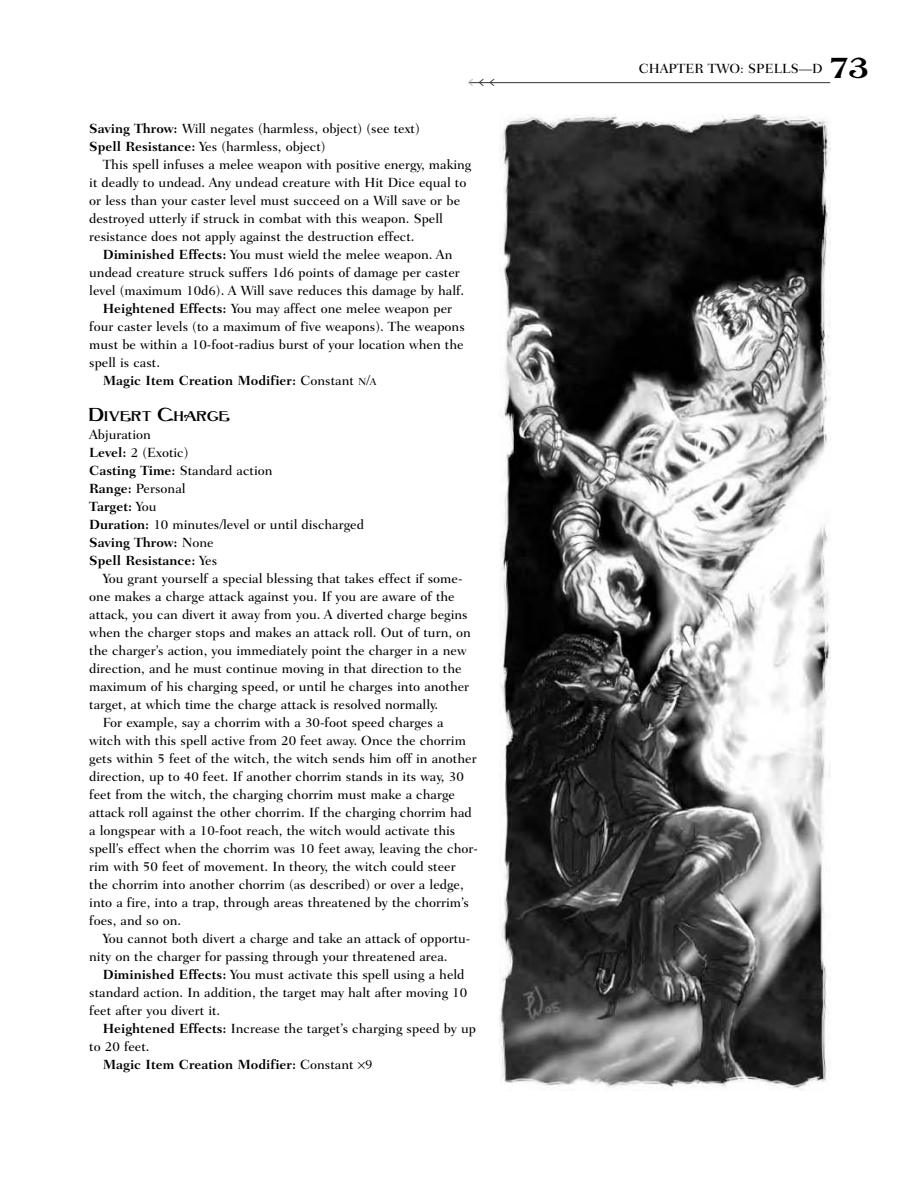
<style>
.page{position:relative;width:918px;height:1188px;background:#fff}
.page>*{position:absolute;margin:0;border:0;box-sizing:border-box;transform-origin:0 0}
.t1{font:30px "Orbit Antique";color:#000}
.t2{font:14.7px "Orbit Antique";color:#000}
.t3{font:500 13.5px/18px "Fairfield LH";color:#000}
.t4{font:700 13.5px "Fairfield LH";color:#000}
.t5{font:13.5px "Fairfield LH Medium SC";color:#000}
.s1{font-weight:700}
.s2{font-weight:500}
.s3{font-weight:500;font-size:10.2px}
.s4{font-size:19.5px}
.s5{font-family:"Fairfield LH";font-weight:500}
</style>
<div class="page">
<hr style="left:469px;top:82px;width:361px;height:1px;background:#333">
<img style="left:500px;top:115px;width:330px;height:974px">
<svg style="left:468px;top:82px;width:27px;height:2px"></svg>
<p class="t3" style="left:89px;top:120px;width:332px"><span class="s1">Saving Throw:</span> Will negates (harmless, object) (see text)<br><span class="s1">Spell Resistance:</span> Yes (harmless, object)</p>
<p class="t3" style="left:89px;top:156px;width:384px;text-indent:14px">This spell infuses a melee weapon with positive energy, making it deadly to undead. Any undead creature with Hit Dice equal to or less than your caster level must succeed on a Will save or be destroyed utterly if struck in combat with this weapon. Spell resistance does not apply against the destruction effect.</p>
<p class="t3" style="left:103px;top:246px;width:351px"><span class="s1">Diminished Effects:</span> You must wield the melee weapon. An</p>
<p class="t3" style="left:89px;top:264px;width:372px">undead creature struck suffers 1d6 points of damage per caster</p>
<p class="t3" style="left:89px;top:282px;width:377px">level (maximum 10d6). A Will save reduces this damage by half.</p>
<p class="t3" style="left:103px;top:300px;width:351px"><span class="s1">Heightened Effects:</span> You may affect one melee weapon per</p>
<p class="t3" style="left:89px;top:318px;width:377px">four caster levels (to a maximum of five weapons). The weapons</p>
<p class="t3" style="left:89px;top:336px;width:376px">must be within a 10-foot-radius burst of your location when the</p>
<p class="t3" style="left:89px;top:354px;width:72px">spell is cast.</p>
<p class="t4" style="left:103px;top:375px;width:275px">Magic Item Creation Modifier: <span class="s2">Constant</span> <span class="s3">N</span><span class="s2">/</span><span class="s3">A</span></p>
<p class="t2" style="left:89px;top:410px;width:143px"><span class="s4">D</span>IVERT <span class="s4">C</span>HARGE</p>
<p class="t3" style="left:89px;top:426px;width:276px">Abjuration<br><span class="s1">Level:</span> 2 (Exotic)<br><span class="s1">Casting Time:</span> Standard action<br><span class="s1">Range:</span> Personal<br><span class="s1">Target:</span> You<br><span class="s1">Duration:</span> 10 minutes/level or until discharged<br><span class="s1">Saving Throw:</span> None<br><span class="s1">Spell Resistance:</span> Yes</p>
<p class="t3" style="left:103px;top:570px;width:361px">You grant yourself a special blessing that takes effect if some-</p>
<p class="t3" style="left:89px;top:588px;width:367px">one makes a charge attack against you. If you are aware of the</p>
<p class="t3" style="left:89px;top:606px;width:380px">attack, you can divert it away from you. A diverted charge begins</p>
<p class="t3" style="left:89px;top:624px;width:383px">when the charger stops and makes an attack roll. Out of turn, on</p>
<p class="t3" style="left:89px;top:642px;width:379px">the charger’s action, you immediately point the charger in a new</p>
<p class="t3" style="left:89px;top:660px;width:374px">direction, and he must continue moving in that direction to the</p>
<p class="t3" style="left:89px;top:678px;width:382px">maximum of his charging speed, or until he charges into another</p>
<p class="t3" style="left:89px;top:696px;width:351px">target, at which time the charge attack is resolved normally.</p>
<p class="t3" style="left:103px;top:714px;width:342px">For example, say a chorrim with a 30-foot speed charges a</p>
<p class="t3" style="left:89px;top:732px;width:378px">witch with this spell active from 20 feet away. Once the chorrim</p>
<p class="t3" style="left:89px;top:750px;width:389px">gets within 5 feet of the witch, the witch sends him off in another</p>
<p class="t3" style="left:89px;top:768px;width:376px">direction, up to 40 feet. If another chorrim stands in its way, 30</p>
<p class="t3" style="left:89px;top:786px;width:367px">feet from the witch, the charging chorrim must make a charge</p>
<p class="t3" style="left:89px;top:804px;width:384px">attack roll against the other chorrim. If the charging chorrim had</p>
<p class="t3" style="left:89px;top:822px;width:368px">a longspear with a 10-foot reach, the witch would activate this</p>
<p class="t3" style="left:89px;top:840px;width:390px">spell’s effect when the chorrim was 10 feet away, leaving the chor-</p>
<p class="t3" style="left:89px;top:858px;width:368px">rim with 50 feet of movement. In theory, the witch could steer</p>
<p class="t3" style="left:89px;top:876px;width:376px">the chorrim into another chorrim (as described) or over a ledge,</p>
<p class="t3" style="left:89px;top:894px;width:381px">into a fire, into a trap, through areas threatened by the chorrim’s</p>
<p class="t3" style="left:89px;top:912px;width:94px">foes, and so on.</p>
<p class="t3" style="left:103px;top:930px;width:369px">You cannot both divert a charge and take an attack of opportu-</p>
<p class="t3" style="left:89px;top:948px;width:360px">nity on the charger for passing through your threatened area.</p>
<p class="t3" style="left:103px;top:966px;width:363px"><span class="s1">Diminished Effects:</span> You must activate this spell using a held</p>
<p class="t3" style="left:89px;top:984px;width:380px">standard action. In addition, the target may halt after moving 10</p>
<p class="t3" style="left:89px;top:1002px;width:133px">feet after you divert it.</p>
<p class="t3" style="left:103px;top:1020px;width:375px"><span class="s1">Heightened Effects:</span> Increase the target’s charging speed by up</p>
<p class="t3" style="left:89px;top:1038px;width:62px">to 20 feet.</p>
<p class="t4" style="left:103px;top:1059px;width:271px">Magic Item Creation Modifier: <span class="s2">Constant 9</span></p>
<p class="t5" style="left:639px;top:61px;width:186px">CHAPTER TWO: <span class="s5">SPELLS—D</span></p>
<h1 class="t1" style="left:830px;top:57px;width:40px">73</h1>
</div>
